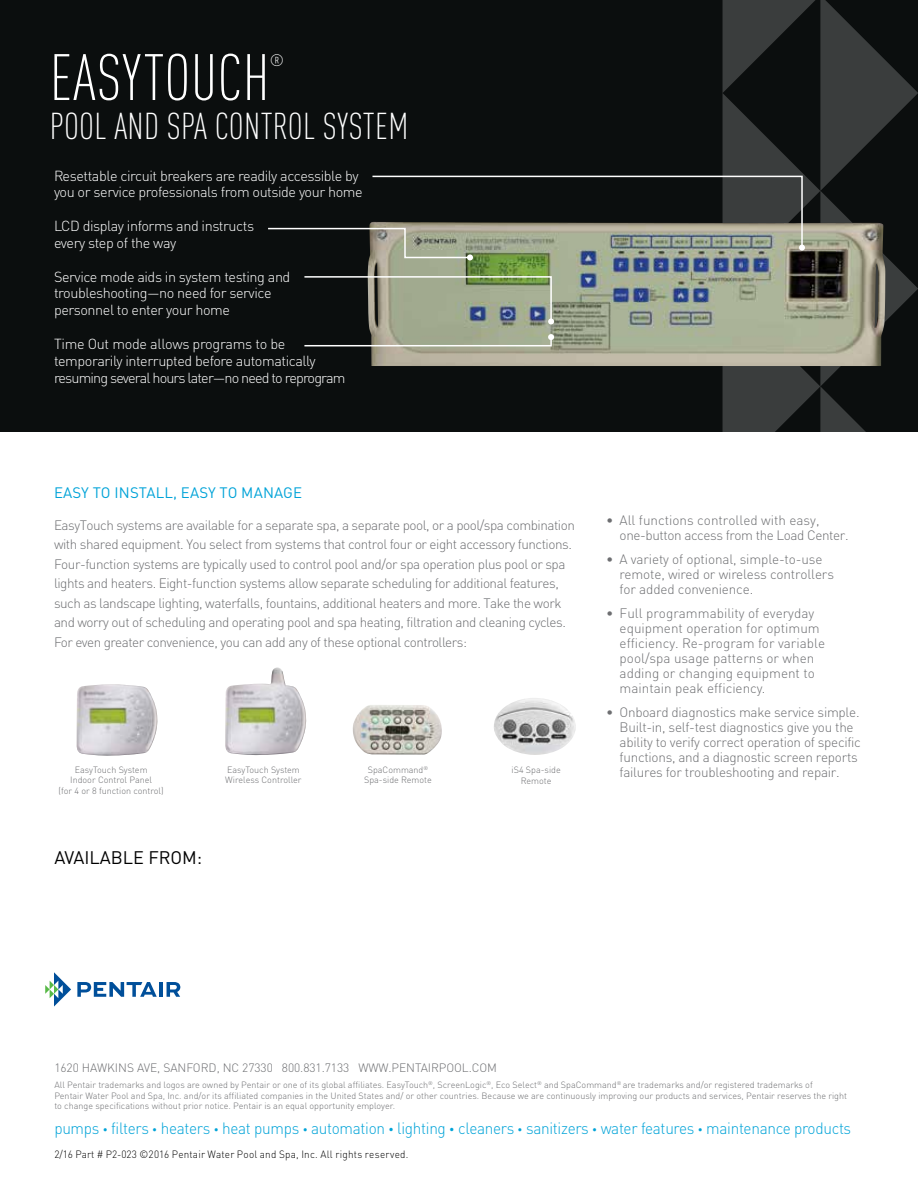
<style>
.page{position:relative;width:918px;height:1188px;background:#fff}
.page>*{position:absolute;margin:0;border:0;box-sizing:border-box;transform-origin:0 0}
.t1{font:300 condensed 64.5px "DIN Pro";letter-spacing:.01em;color:#fff}
.t2{font:300 condensed 36.9px "DIN Pro";letter-spacing:.01em;color:#fff}
.t3{font:18px "DIN Pro";color:#000}
.t4{font:300 condensed 16.5px "DIN Pro";color:#fff}
.t5{font:300 16.2px "DIN Pro";letter-spacing:-.02em;color:#00a3d8;scale:.95 1}
.t6{font:15px "DIN Pro";letter-spacing:.01em;color:#00a3d8}
.t7{font:300 14.4px/16.8px "DIN Pro";letter-spacing:-.03em;color:#fff}
.t8{font:300 13.5px/19.5px "DIN Pro";letter-spacing:-.035em;color:#6d6e71}
.t9{font:300 13.5px/15px "DIN Pro";color:#6d6e71}
.t10{font:300 13.5px/15px "DIN Pro";letter-spacing:-.01em;color:#6d6e71}
.t11{font:300 13.5px/15px "DIN Pro";letter-spacing:-.015em;color:#6d6e71}
.t12{font:300 12px "DIN Pro";letter-spacing:-.005em;color:#6d6e71}
.t13{font:300 10.5px "DIN Pro";letter-spacing:.02em;color:#000;scale:.95 1}
.t14{font:300 9px/10.5px "DIN Pro";color:#6d6e71;text-align:center}
.s1{font-size:9.75px}
.s2{font-size:10.5px}
</style>
<div class="page">
<div style="left:0;top:0;width:918px;height:432px;background:#0b0e0e"></div>
<svg style="left:45px;top:972px;width:26px;height:35px"></svg>
<svg style="left:77px;top:982px;width:80px;height:15px"></svg>
<hr style="left:159px;top:982px;width:4px;height:15px;background:#004f9a">
<svg style="left:167px;top:982px;width:13px;height:15px"></svg>
<img style="left:352px;top:705px;width:90px;height:50px">
<img style="left:225px;top:667px;width:82px;height:89px">
<img style="left:77px;top:684px;width:81px;height:72px">
<img style="left:494px;top:698px;width:82px;height:57px">
<svg style="left:268px;top:0;width:650px;height:432px"></svg>
<h1 class="t1" style="left:50px;top:32px;width:221px">EASYTOUCH</h1>
<p class="t4" style="left:270px;top:48px;width:16px">®</p>
<h2 class="t2" style="left:50px;top:100px;width:360px">POOL AND SPA CONTROL SYSTEM</h2>
<p class="t7" style="left:54px;top:166px;width:310px">Resettable circuit breakers are readily accessible by you or service professionals from outside your home</p>
<p class="t7" style="left:54px;top:216px;width:202px">LCD display informs and instructs every step of the way</p>
<p class="t7" style="left:54px;top:267px;width:238px">Service mode aids in system testing and troubleshooting—no need for service personnel to enter your home</p>
<p class="t7" style="left:54px;top:334px;width:293px">Time Out mode allows programs to be temporarily interrupted before automatically resuming several hours later—no need to reprogram</p>
<p class="t6" style="left:54px;top:480px;width:250px">EASY TO INSTALL, EASY TO MANAGE</p>
<p class="t8" style="left:54px;top:514px;width:523px">EasyTouch systems are available for a separate spa, a separate pool, or a pool/spa combination with shared equipment. You select from systems that control four or eight accessory functions.<br>Four-function systems are typically used to control pool and/or spa operation plus pool or spa lights and heaters. Eight-function systems allow separate scheduling for additional features, such as landscape lighting, waterfalls, fountains, additional heaters and more. Take the work and worry out of scheduling and operating pool and spa heating, filtration and cleaning cycles.<br>For even greater convenience, you can add any of these optional controllers:</p>
<p class="t11" style="left:620px;top:512px;width:230px;text-indent:-14px">• All functions controlled with easy, one-button access from the Load Center.</p>
<p class="t10" style="left:620px;top:551px;width:216px;text-indent:-14px">• A variety of optional, simple-to-use remote, wired or wireless controllers for added convenience.</p>
<p class="t9" style="left:620px;top:605px;width:207px;text-indent:-14px">• Full programmability of everyday equipment operation for optimum efficiency. Re-program for variable pool/spa usage patterns or when adding or changing equipment to maintain peak efficiency.</p>
<p class="t8" style="left:620px;top:704px;width:243px;line-height:15px;text-indent:-14px">• Onboard diagnostics make service simple.<br>Built-in, self-test diagnostics give you the ability to verify correct operation of specific functions, and a diagnostic screen reports failures for troubleshooting and repair.</p>
<p class="t14" style="left:364px;top:764px;width:69px">SpaCommand<sup>®<br></sup>Spa-side Remote</p>
<p class="t14" style="left:59px;top:764px;width:107px">EasyTouch System<br>Indoor Control Panel<br>(for 4 or 8 function control)</p>
<p class="t14" style="left:512px;top:764px;width:51px">iS4 Spa-side<br>Remote</p>
<p class="t14" style="left:225px;top:764px;width:78px;text-align:left">EasyTouch System<br>Wireless Controller</p>
<h3 class="t3" style="left:54px;top:843px;width:149px">AVAILABLE FROM:</h3>
<p class="t12" style="left:54px;top:1058px;width:444px">1620 HAWKINS AVE, SANFORD, NC 27330 800.831.7133 WWW.PENTAIRPOOL.COM</p>
<p class="t14" style="left:54px;top:1079px;width:794px;text-align:left">All Pentair trademarks and logos are owned by Pentair or one of its global affiliates. EasyTouch<sup>®</sup>, ScreenLogic<sup>®</sup>, Eco Select<sup>®</sup> and SpaCommand<sup>®</sup> are trademarks and/or registered trademarks of<br>Pentair Water Pool and Spa, Inc. and/or its affiliated companies in the United States and/ or other countries. Because we are continuously improving our products and services, Pentair reserves the right to change specifications without prior notice. Pentair is an equal opportunity employer.</p>
<p class="t5" style="left:54px;top:1116px;width:840px">pumps <span class="s1">•</span> filters <span class="s1">•</span> heaters <span class="s1">•</span> heat pumps <span class="s1">•</span> automation <span class="s2">•</span> lighting <span class="s2">•</span> cleaners <span class="s1">•</span> sanitizers <span class="s1">•</span> water features <span class="s1">•</span> maintenance products</p>
<p class="t13" style="left:54px;top:1146px;width:374px">2/16 Part # P2-023 ©2016 Pentair Water Pool and Spa, Inc. All rights reserved.</p>
</div>
